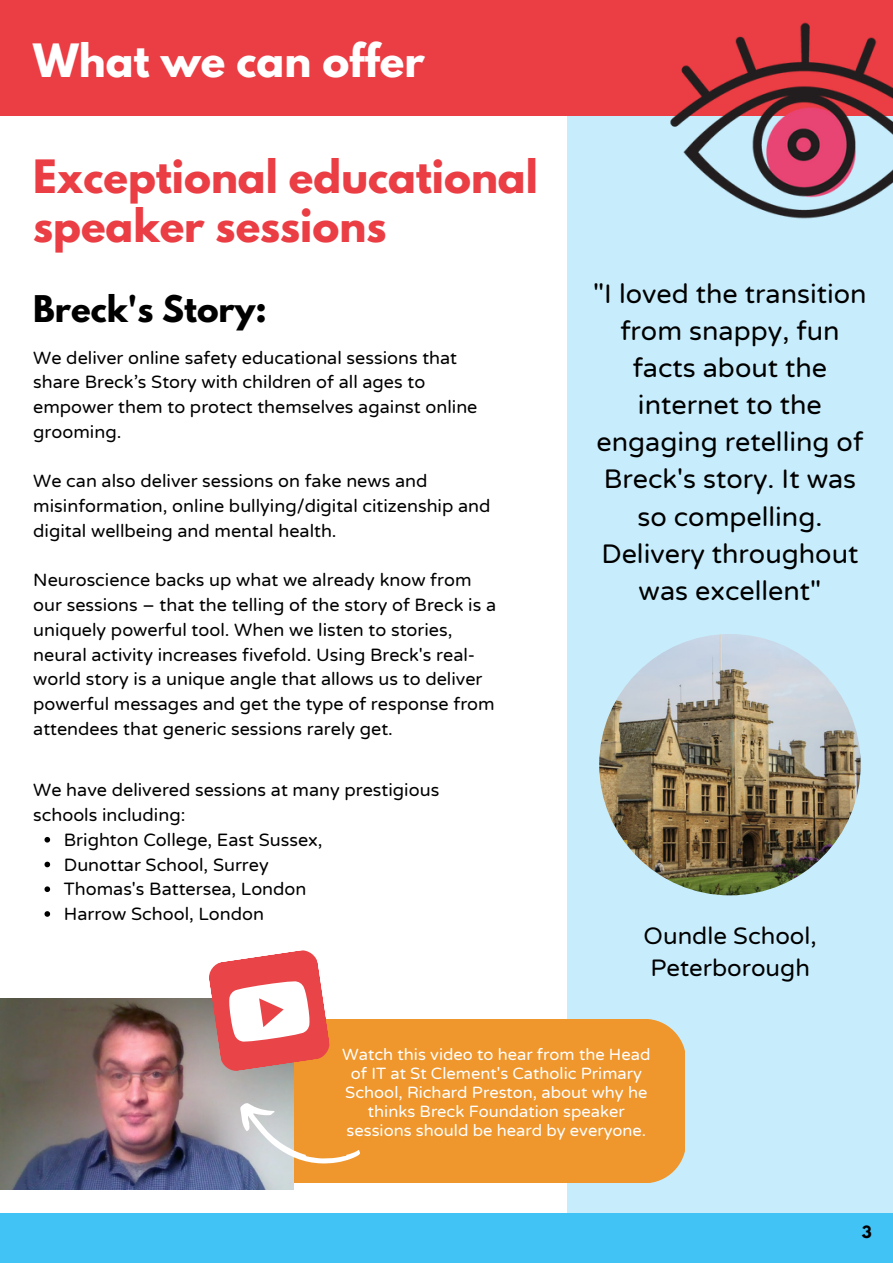
<style>
.page{position:relative;width:893px;height:1264px;background:#fff}
.page>*{position:absolute;margin:0;border:0;box-sizing:border-box;transform-origin:0 0}
.t1{font:700 40.65px/49.5px "League Spartan";color:#ea3d44}
.t2{font:700 40.65px "League Spartan";color:#fff}
.t3{font:700 32.55px "League Spartan";color:#000}
.t4{font:27px/37px "Varela Round";color:#000;text-align:center}
.t5{font:24px/32.5px "Varela Round";color:#000}
.t6{font:18px/24.8px "Varela Round";color:#000}
.t7{font:16.5px/19px "Varela Round";color:#fff;text-align:center}
.t8{font:700 15px "League Spartan";color:#000}
</style>
<div class="page">
<div style="left:567px;top:89px;width:325px;height:1123px;background:#c7edfc"></div>
<div style="left:0;top:0;width:892px;height:116px;background:#ea3d44"></div>
<img style="left:599px;top:634px;width:261px;height:261px;border-radius:50%">
<img style="left:670px;top:22px;width:222px;height:197px">
<svg style="left:44px;top:837px;width:6px;height:5px"></svg>
<svg style="left:44px;top:861px;width:6px;height:6px"></svg>
<svg style="left:44px;top:886px;width:6px;height:6px"></svg>
<svg style="left:44px;top:911px;width:6px;height:5px"></svg>
<div style="left:207px;top:1018px;width:478px;height:164px;background:#ef962c;border-radius:42px"></div>
<img style="left:0;top:998px;width:294px;height:191px">
<svg style="left:207px;top:950px;width:125px;height:123px"></svg>
<div style="left:0;top:1212px;width:892px;height:50px;background:#41c3f5"></div>
<svg style="left:229px;top:1094px;width:132px;height:90px"></svg>
<h1 class="t2" style="left:33px;top:40px;width:393px">What we can offer</h1>
<h1 class="t1" style="left:33px;top:157px;width:506px">Exceptional educational speaker sessions</h1>
<h2 class="t3" style="left:33px;top:292px;width:235px">Breck's Story:</h2>
<p class="t6" style="left:33px;top:345px;width:445px">We deliver online safety educational sessions that share Breck’s Story with children of all ages to empower them to protect themselves against online grooming.</p>
<p class="t6" style="left:33px;top:469px;width:459px">We can also deliver sessions on fake news and misinformation, online bullying/digital citizenship and digital wellbeing and mental health.</p>
<p class="t6" style="left:33px;top:568px;width:464px">Neuroscience backs up what we already know from our sessions – that the telling of the story of Breck is a uniquely powerful tool. When we listen to stories, neural activity increases fivefold. Using Breck's real&shy;world story is a unique angle that allows us to deliver powerful messages and get the type of response from attendees that generic sessions rarely get.</p>
<p class="t6" style="left:33px;top:778px;width:407px">We have delivered sessions at many prestigious schools including:</p>
<p class="t6" style="left:64px;top:827px;width:260px">Brighton College, East Sussex,<br>Dunottar School, Surrey<br>Thomas's Battersea, London<br>Harrow School, London</p>
<h3 class="t4" style="left:593px;top:276px;width:275px">"I loved the transition from snappy, fun facts about the internet to the engaging retelling of<br>Breck's story. It was so compelling.<br>Delivery throughout was excellent"</h3>
<h3 class="t5" style="left:643px;top:919px;width:175px">Oundle School,<br>Peterborough</h3>
<p class="t7" style="left:342px;top:1044px;width:309px">Watch this video to hear from the Head of IT at St Clement's Catholic Primary School, Richard Preston, about why he thinks Breck Foundation speaker sessions should be heard by everyone.</p>
<p class="t8" style="left:861px;top:1224px;width:11px">3</p>
</div>
